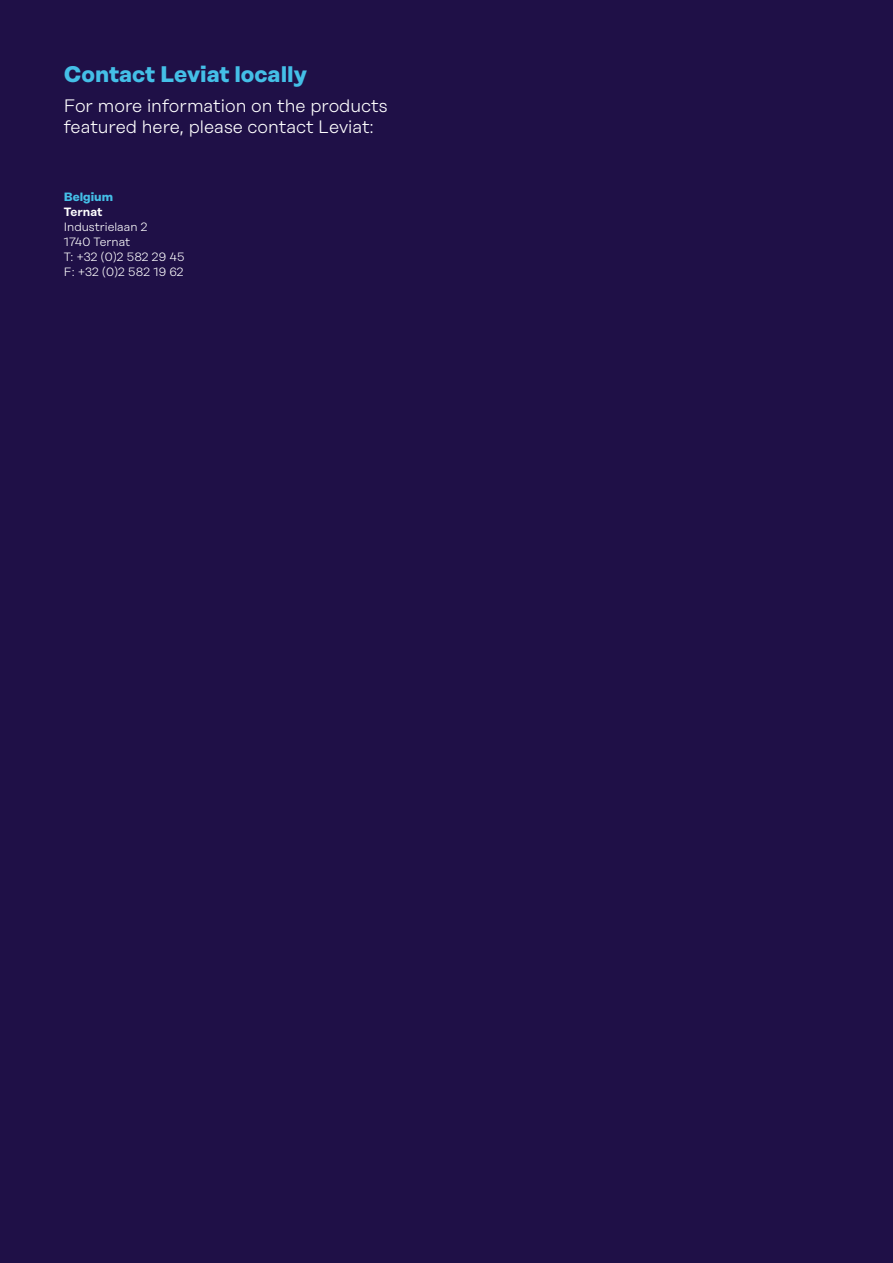
<style>
.page{position:relative;width:893px;height:1263px;background:#1f1047}
.page>*{position:absolute;margin:0;border:0;box-sizing:border-box;transform-origin:0 0}
.t1{font:700 22.5px "Rational Display";color:#44bfe7}
.t2{font:300 18px/21px "Rational Display";color:#fff}
.t3{font:300 12px/15px "Rational Display";color:#fff}
.t4{font:700 12px "Rational Display";color:#44bfe7}
.t5{font:600 12px "Rational Display";color:#fff}
</style>
<div class="page">
<p class="t1" style="left:64px;top:60px;width:245px">Contact Leviat locally</p>
<p class="t2" style="left:64px;top:95px;width:325px">For more information on the products featured here, please contact Leviat:</p>
<p class="t4" style="left:64px;top:189px;width:51px">Belgium</p>
<p class="t5" style="left:64px;top:205px;width:40px">Ternat</p>
<p class="t3" style="left:64px;top:219px;width:122px">Industrielaan 2<br>1740 Ternat<br>T: +32 (0)2 582 29 45<br>F: +32 (0)2 582 19 62</p>
</div>
